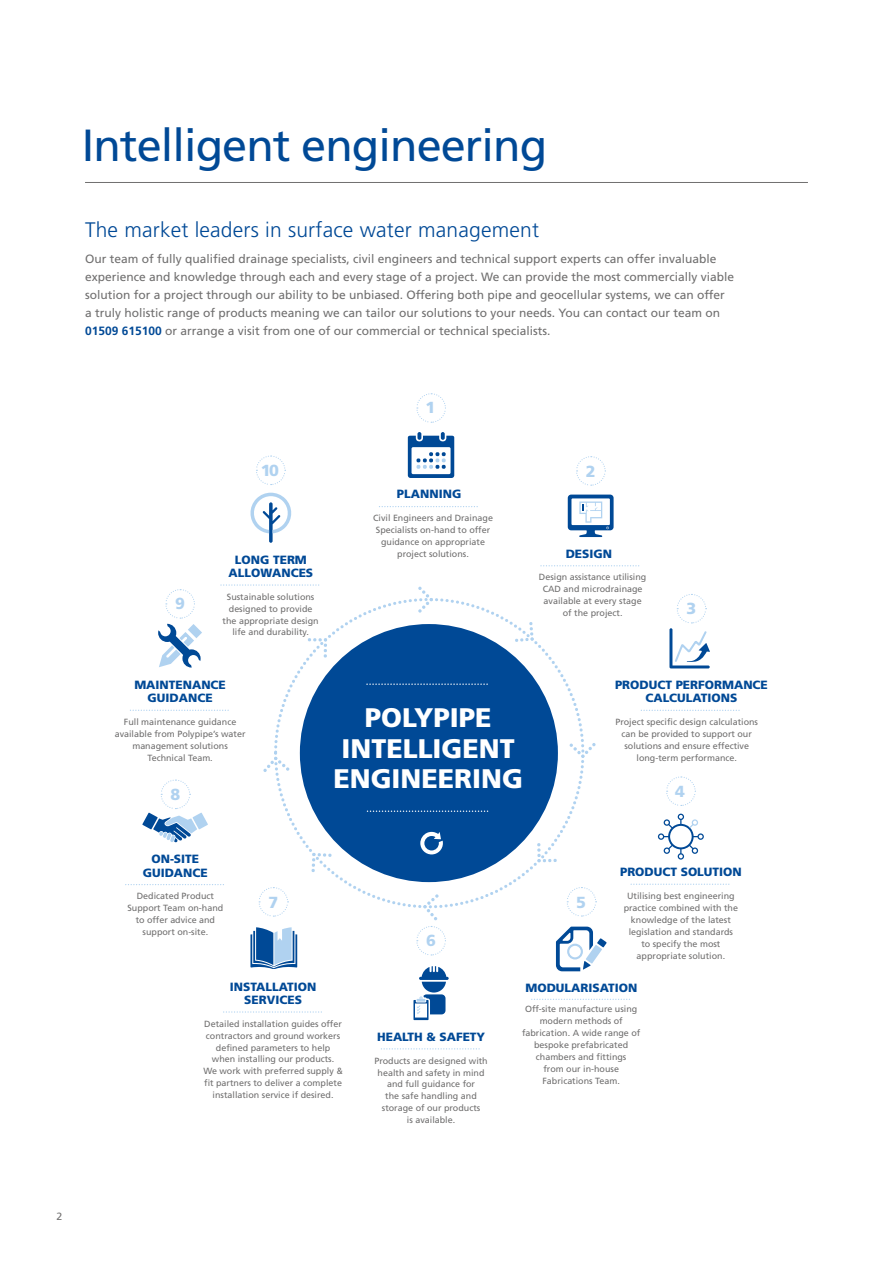
<style>
.page{position:relative;width:893px;height:1263px;background:#fff}
.page>*{position:absolute;margin:0;border:0;box-sizing:border-box;transform-origin:0 0}
.t1{font:45px "Frutiger LT Std";letter-spacing:-.02em;color:#004996}
.t2{font:900 26.85px/30.5px "Frutiger";color:#fff;text-align:center}
.t3{font:300 21px "Frutiger LT Std";letter-spacing:.01em;color:#004996}
.t4{font:900 16.05px "Frutiger";color:#b0d2f0}
.t5{font:12px/18px "Frutiger LT Std";color:#706f6f}
.t6{font:900 12px/13.5px "Frutiger";color:#004996;text-align:center}
.t7{font:10.5px "Frutiger LT Std";color:#706f6f}
.t8{font:9px/12px "Frutiger";color:#706f6f;text-align:center}
.s1{font-weight:700;color:#004996}
</style>
<div class="page">
<hr style="left:85px;top:182px;width:723px;height:1px;background:#706f6f">
<svg style="left:413px;top:966px;width:36px;height:54px"></svg>
<svg style="left:408px;top:432px;width:46px;height:46px"></svg>
<svg style="left:556px;top:927px;width:51px;height:44px"></svg>
<svg style="left:250px;top:493px;width:42px;height:50px"></svg>
<svg style="left:658px;top:814px;width:46px;height:46px"></svg>
<svg style="left:568px;top:495px;width:46px;height:42px"></svg>
<svg style="left:250px;top:927px;width:47px;height:42px;background:#709cc8"></svg>
<div style="left:300px;top:624px;width:258px;height:258px;background:#004996;border-radius:50%"></div>
<svg style="left:416px;top:393px;width:30px;height:30px"></svg>
<svg style="left:576px;top:456px;width:30px;height:30px"></svg>
<svg style="left:669px;top:594px;width:41px;height:74px"></svg>
<svg style="left:666px;top:776px;width:30px;height:30px"></svg>
<svg style="left:567px;top:887px;width:30px;height:29px"></svg>
<svg style="left:416px;top:926px;width:30px;height:29px"></svg>
<svg style="left:259px;top:887px;width:30px;height:30px"></svg>
<svg style="left:142px;top:779px;width:66px;height:63px"></svg>
<svg style="left:158px;top:589px;width:44px;height:78px"></svg>
<svg style="left:256px;top:455px;width:30px;height:30px"></svg>
<svg style="left:221px;top:584px;width:98px;height:2px"></svg>
<svg style="left:379px;top:506px;width:99px;height:1px"></svg>
<svg style="left:541px;top:565px;width:99px;height:1px"></svg>
<svg style="left:641px;top:710px;width:99px;height:1px"></svg>
<svg style="left:631px;top:884px;width:99px;height:1px"></svg>
<svg style="left:532px;top:999px;width:98px;height:1px"></svg>
<svg style="left:381px;top:1048px;width:99px;height:1px"></svg>
<svg style="left:224px;top:1011px;width:98px;height:2px"></svg>
<svg style="left:126px;top:884px;width:98px;height:1px"></svg>
<svg style="left:130px;top:710px;width:99px;height:1px"></svg>
<svg style="left:515px;top:622px;width:19px;height:20px"></svg>
<svg style="left:367px;top:683px;width:121px;height:2px"></svg>
<svg style="left:367px;top:810px;width:122px;height:2px"></svg>
<svg style="left:420px;top:832px;width:23px;height:22px"></svg>
<svg style="left:418px;top:587px;width:12px;height:26px"></svg>
<svg style="left:570px;top:743px;width:26px;height:14px"></svg>
<svg style="left:537px;top:843px;width:20px;height:19px"></svg>
<svg style="left:424px;top:894px;width:15px;height:26px"></svg>
<svg style="left:311px;top:853px;width:21px;height:19px"></svg>
<svg style="left:263px;top:760px;width:26px;height:12px"></svg>
<svg style="left:308px;top:638px;width:19px;height:20px"></svg>
<h1 class="t1" style="left:82px;top:119px;width:467px">Intelligent engineering</h1>
<h3 class="t3" style="left:85px;top:218px;width:455px">The market leaders in surface water management</h3>
<p class="t5" style="left:85px;top:250px;width:651px">Our team of fully qualified drainage specialists, civil engineers and technical support experts can offer invaluable experience and knowledge through each and every stage of a project. We can provide the most commercially viable solution for a project through our ability to be unbiased. Offering both pipe and geocellular systems, we can offer a truly holistic range of products meaning we can tailor our solutions to your needs. You can contact our team on <span class="s1">01509 615100</span> or arrange a visit from one of our commercial or technical specialists.</p>
<h3 class="t4" style="left:425px;top:398px;width:11px">1</h3>
<h3 class="t4" style="left:261px;top:460px;width:20px">10</h3>
<h3 class="t4" style="left:586px;top:461px;width:11px">2</h3>
<h3 class="t6" style="left:397px;top:487px;width:66px">PLANNING</h3>
<h3 class="t4" style="left:175px;top:594px;width:11px">9</h3>
<h3 class="t6" style="left:229px;top:553px;width:86px">LONG TERM<br>ALLOWANCES</h3>
<p class="t8" style="left:223px;top:591px;width:97px">Sustainable solutions designed to provide the appropriate design life and durability.</p>
<p class="t8" style="left:373px;top:512px;width:121px">Civil Engineers and Drainage<br>Specialists on-hand to offer guidance on appropriate project solutions.</p>
<h3 class="t6" style="left:566px;top:547px;width:48px">DESIGN</h3>
<p class="t8" style="left:539px;top:571px;width:109px">Design assistance utilising<br>CAD and microdrainage available at every stage of the project.</p>
<h3 class="t4" style="left:686px;top:599px;width:11px">3</h3>
<h3 class="t6" style="left:134px;top:678px;width:93px">MAINTENANCE<br>GUIDANCE</h3>
<h3 class="t6" style="left:615px;top:678px;width:154px">PRODUCT PERFORMANCE<br>CALCULATIONS</h3>
<p class="t8" style="left:115px;top:716px;width:132px">Full maintenance guidance available from Polypipe’s water management solutions<br>Technical Team.</p>
<h3 class="t4" style="left:171px;top:785px;width:11px">8</h3>
<h2 class="t2" style="left:333px;top:702px;width:191px">POLYPIPE<br>INTELLIGENT<br>ENGINEERING</h2>
<p class="t8" style="left:615px;top:716px;width:144px">Project specific design calculations can be provided to support our solutions and ensure effective long-term performance.</p>
<h3 class="t4" style="left:675px;top:781px;width:11px">4</h3>
<h3 class="t6" style="left:143px;top:852px;width:66px">ON-SITE<br>GUIDANCE</h3>
<p class="t8" style="left:127px;top:890px;width:97px">Dedicated Product<br>Support Team on-hand to offer advice and support on-site.</p>
<h3 class="t4" style="left:268px;top:892px;width:11px">7</h3>
<h3 class="t4" style="left:426px;top:931px;width:11px">6</h3>
<h3 class="t4" style="left:576px;top:892px;width:11px">5</h3>
<h3 class="t6" style="left:620px;top:865px;width:123px">PRODUCT SOLUTION</h3>
<p class="t8" style="left:624px;top:890px;width:116px">Utilising best engineering practice combined with the knowledge of the latest legislation and standards to specify the most appropriate solution.</p>
<h3 class="t6" style="left:230px;top:980px;width:88px">INSTALLATION<br>SERVICES</h3>
<p class="t8" style="left:203px;top:1017px;width:141px">Detailed installation guides offer contractors and ground workers defined parameters to help when installing our products.<br>We work with preferred supply &amp; fit partners to deliver a complete installation service if desired.</p>
<h3 class="t6" style="left:377px;top:1030px;width:110px">HEALTH &amp; SAFETY</h3>
<p class="t8" style="left:374px;top:1054px;width:115px">Products are designed with health and safety in mind and full guidance for<br>the safe handling and storage of our products<br>is available.</p>
<h3 class="t6" style="left:525px;top:981px;width:113px">MODULARISATION</h3>
<p class="t8" style="left:522px;top:1003px;width:120px">Off-site manufacture using modern methods of fabrication. A wide range of bespoke prefabricated chambers and fittings<br>from our in-house<br>Fabrications Team.</p>
<p class="t7" style="left:57px;top:1210px;width:7px">2</p>
</div>
